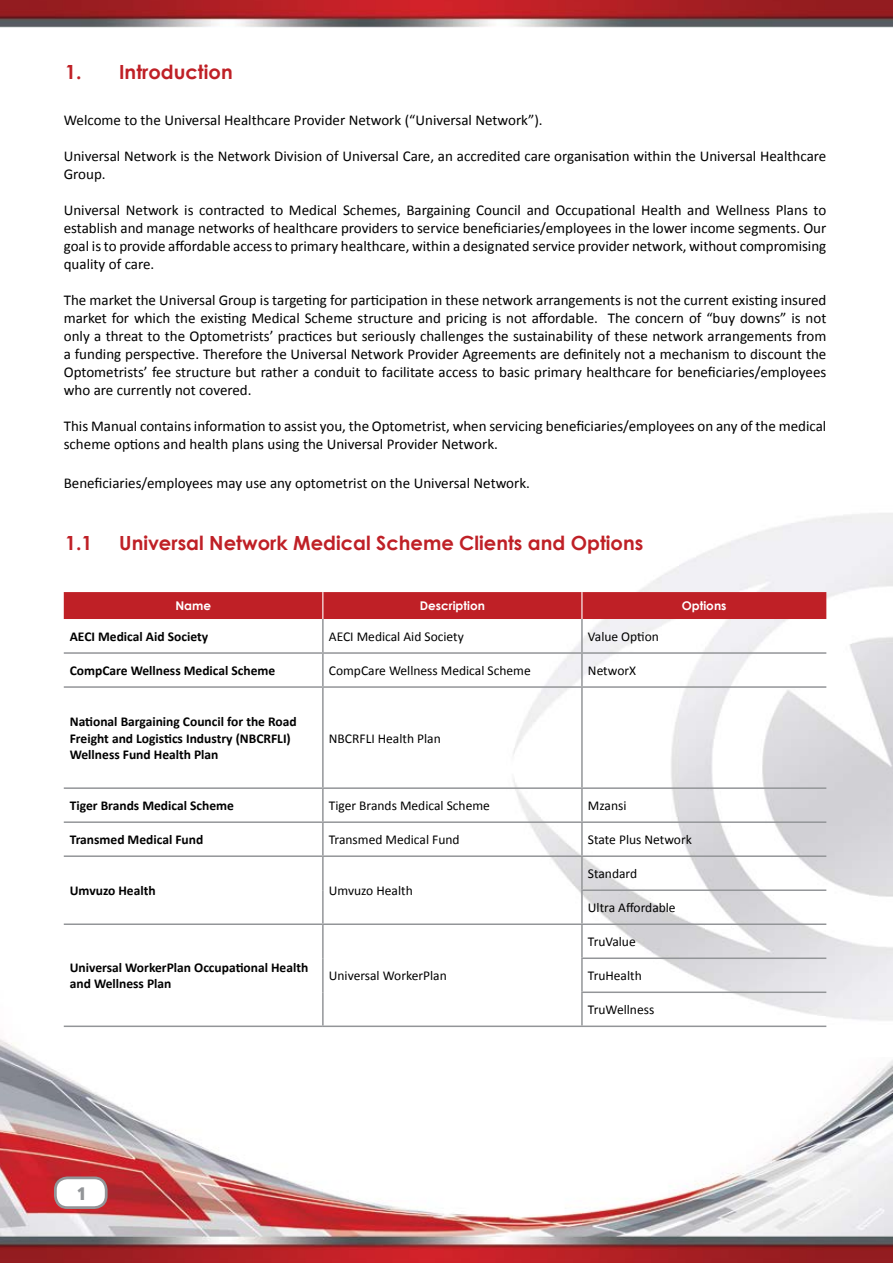
<style>
.page{position:relative;width:893px;height:1263px;background:#fff}
.page>*{position:absolute;margin:0;border:0;box-sizing:border-box;transform-origin:0 0}
.t1{font:700 19.5px "Century Gothic";color:#bf2026}
.t2{font:900 condensed 18px "Frutiger LT";color:#939598}
.t3{font:15px/18px "Calibri";color:#000}
.t4{font:700 13.5px/16.2px "Calibri";color:#000}
.t5{font:13.5px "Calibri";color:#000}
.t6{font:700 12px "Century Gothic";color:#fff}
</style>
<div class="page">
<img style="left:0;top:923px;width:893px;height:340px">
<img style="left:489px;top:513px;width:404px;height:543px">
<div style="left:64px;top:592px;width:762px;height:27px;background:#bf2026"></div>
<hr style="left:322px;top:619px;width:2px;height:33px;background:#939598">
<hr style="left:581px;top:619px;width:2px;height:33px;background:#939598">
<hr style="left:64px;top:652px;width:259px;height:2px;background:#939598">
<hr style="left:323px;top:652px;width:259px;height:2px;background:#939598">
<hr style="left:322px;top:654px;width:2px;height:32px;background:#939598">
<hr style="left:582px;top:652px;width:244px;height:2px;background:#939598">
<hr style="left:581px;top:654px;width:2px;height:32px;background:#939598">
<hr style="left:64px;top:686px;width:259px;height:2px;background:#939598">
<hr style="left:323px;top:686px;width:259px;height:2px;background:#939598">
<hr style="left:322px;top:688px;width:2px;height:99px;background:#939598">
<hr style="left:582px;top:686px;width:244px;height:2px;background:#939598">
<hr style="left:581px;top:688px;width:2px;height:99px;background:#939598">
<hr style="left:64px;top:787px;width:259px;height:2px;background:#939598">
<hr style="left:323px;top:787px;width:259px;height:2px;background:#939598">
<hr style="left:322px;top:789px;width:2px;height:32px;background:#939598">
<hr style="left:582px;top:787px;width:244px;height:2px;background:#939598">
<hr style="left:581px;top:789px;width:2px;height:32px;background:#939598">
<hr style="left:64px;top:821px;width:259px;height:2px;background:#939598">
<hr style="left:323px;top:821px;width:259px;height:2px;background:#939598">
<hr style="left:322px;top:823px;width:2px;height:32px;background:#939598">
<hr style="left:582px;top:821px;width:244px;height:2px;background:#939598">
<hr style="left:581px;top:823px;width:2px;height:32px;background:#939598">
<hr style="left:64px;top:855px;width:259px;height:2px;background:#939598">
<hr style="left:323px;top:855px;width:259px;height:2px;background:#939598">
<hr style="left:322px;top:857px;width:2px;height:33px;background:#939598">
<hr style="left:322px;top:890px;width:2px;height:33px;background:#939598">
<hr style="left:582px;top:855px;width:244px;height:2px;background:#939598">
<hr style="left:581px;top:857px;width:2px;height:32px;background:#939598">
<hr style="left:581px;top:889px;width:245px;height:2px;background:#939598">
<hr style="left:581px;top:891px;width:2px;height:32px;background:#939598">
<hr style="left:64px;top:923px;width:259px;height:2px;background:#939598">
<hr style="left:323px;top:923px;width:259px;height:2px;background:#939598">
<hr style="left:322px;top:925px;width:2px;height:33px;background:#939598">
<hr style="left:322px;top:958px;width:2px;height:34px;background:#939598">
<hr style="left:322px;top:992px;width:2px;height:33px;background:#939598">
<hr style="left:64px;top:1025px;width:259px;height:2px;background:#939598">
<hr style="left:323px;top:1025px;width:259px;height:2px;background:#939598">
<hr style="left:582px;top:923px;width:244px;height:2px;background:#939598">
<hr style="left:581px;top:925px;width:2px;height:32px;background:#939598">
<hr style="left:581px;top:957px;width:245px;height:2px;background:#939598">
<hr style="left:581px;top:959px;width:2px;height:32px;background:#939598">
<hr style="left:581px;top:991px;width:245px;height:2px;background:#939598">
<hr style="left:581px;top:993px;width:2px;height:32px;background:#939598">
<hr style="left:582px;top:1025px;width:244px;height:2px;background:#939598">
<img style="left:0;top:0;width:893px;height:27px">
<div style="left:55px;top:1178px;width:51px;height:29px;background:#fff;border-radius:12px"></div>
<div style="left:54px;top:1176px;width:54px;height:33px;border:3px solid #939598;border-radius:12px"></div>
<h1 class="t1" style="left:65px;top:57px;width:169px">1. Introduction</h1>
<p class="t3" style="left:64px;top:111px;width:480px">Welcome to the Universal Healthcare Provider Network (“Universal Network”).</p>
<p class="t3" style="left:64px;top:147px;width:764px">Universal Network is the Network Division of Universal Care, an accredited care organisation within the Universal Healthcare<br>Group.</p>
<p class="t3" style="left:64px;top:201px;width:764px;text-align:justify">Universal Network is contracted to Medical Schemes, Bargaining Council and Occupational Health and Wellness Plans to establish and manage networks of healthcare providers to service beneficiaries/employees in the lower income segments. Our goal is to provide affordable access to primary healthcare, within a designated service provider network, without compromising quality of care.</p>
<p class="t3" style="left:64px;top:291px;width:764px;text-align:justify">The market the Universal Group is targeting for participation in these network arrangements is not the current existing insured market for which the existing Medical Scheme structure and pricing is not affordable. The concern of “buy downs” is not only a threat to the Optometrists’ practices but seriously challenges the sustainability of these network arrangements from a funding perspective. Therefore the Universal Network Provider Agreements are definitely not a mechanism to discount the Optometrists’ fee structure but rather a conduit to facilitate access to basic primary healthcare for beneficiaries/employees who are currently not covered.</p>
<p class="t3" style="left:64px;top:417px;width:764px">This Manual contains information to assist you, the Optometrist, when servicing beneficiaries/employees on any of the medical scheme options and health plans using the Universal Provider Network.</p>
<p class="t3" style="left:64px;top:474px;width:468px">Beneficiaries/employees may use any optometrist on the Universal Network.</p>
<h1 class="t1" style="left:65px;top:528px;width:29px">1.1</h1>
<h1 class="t1" style="left:119px;top:528px;width:526px">Universal Network Medical Scheme Clients and Options</h1>
<p class="t6" style="left:175px;top:597px;width:37px">Name</p>
<p class="t6" style="left:420px;top:597px;width:67px">Description</p>
<p class="t6" style="left:682px;top:597px;width:46px">Options</p>
<p class="t4" style="left:70px;top:628px;width:140px">AECI Medical Aid Society</p>
<p class="t5" style="left:329px;top:628px;width:137px">AECI Medical Aid Society</p>
<p class="t5" style="left:588px;top:628px;width:73px">Value Option</p>
<p class="t4" style="left:70px;top:662px;width:207px">CompCare Wellness Medical Scheme</p>
<p class="t5" style="left:329px;top:662px;width:203px">CompCare Wellness Medical Scheme</p>
<p class="t5" style="left:588px;top:662px;width:50px">NetworX</p>
<p class="t4" style="left:70px;top:714px;width:228px">National Bargaining Council for the Road<br>Freight and Logistics Industry (NBCRFLI)<br>Wellness Fund Health Plan</p>
<p class="t5" style="left:329px;top:730px;width:113px">NBCRFLI Health Plan</p>
<p class="t4" style="left:70px;top:798px;width:166px">Tiger Brands Medical Scheme</p>
<p class="t5" style="left:329px;top:797px;width:163px">Tiger Brands Medical Scheme</p>
<p class="t5" style="left:588px;top:797px;width:40px">Mzansi</p>
<p class="t4" style="left:70px;top:832px;width:135px">Transmed Medical Fund</p>
<p class="t5" style="left:329px;top:831px;width:132px">Transmed Medical Fund</p>
<p class="t5" style="left:588px;top:831px;width:105px">State Plus Network</p>
<p class="t4" style="left:70px;top:883px;width:87px">Umvuzo Health</p>
<p class="t5" style="left:329px;top:882px;width:85px">Umvuzo Health</p>
<p class="t4" style="left:70px;top:960px;width:240px">Universal WorkerPlan Occupational Health and Wellness Plan</p>
<p class="t5" style="left:329px;top:967px;width:119px">Universal WorkerPlan</p>
<p class="t2" style="left:77px;top:1182px;width:11px">1</p>
<p class="t5" style="left:588px;top:865px;width:51px">Standard</p>
<p class="t5" style="left:588px;top:899px;width:89px">Ultra Affordable</p>
<p class="t5" style="left:588px;top:933px;width:49px">TruValue</p>
<p class="t5" style="left:588px;top:967px;width:55px">TruHealth</p>
<p class="t5" style="left:588px;top:1001px;width:68px">TruWellness</p>
</div>
